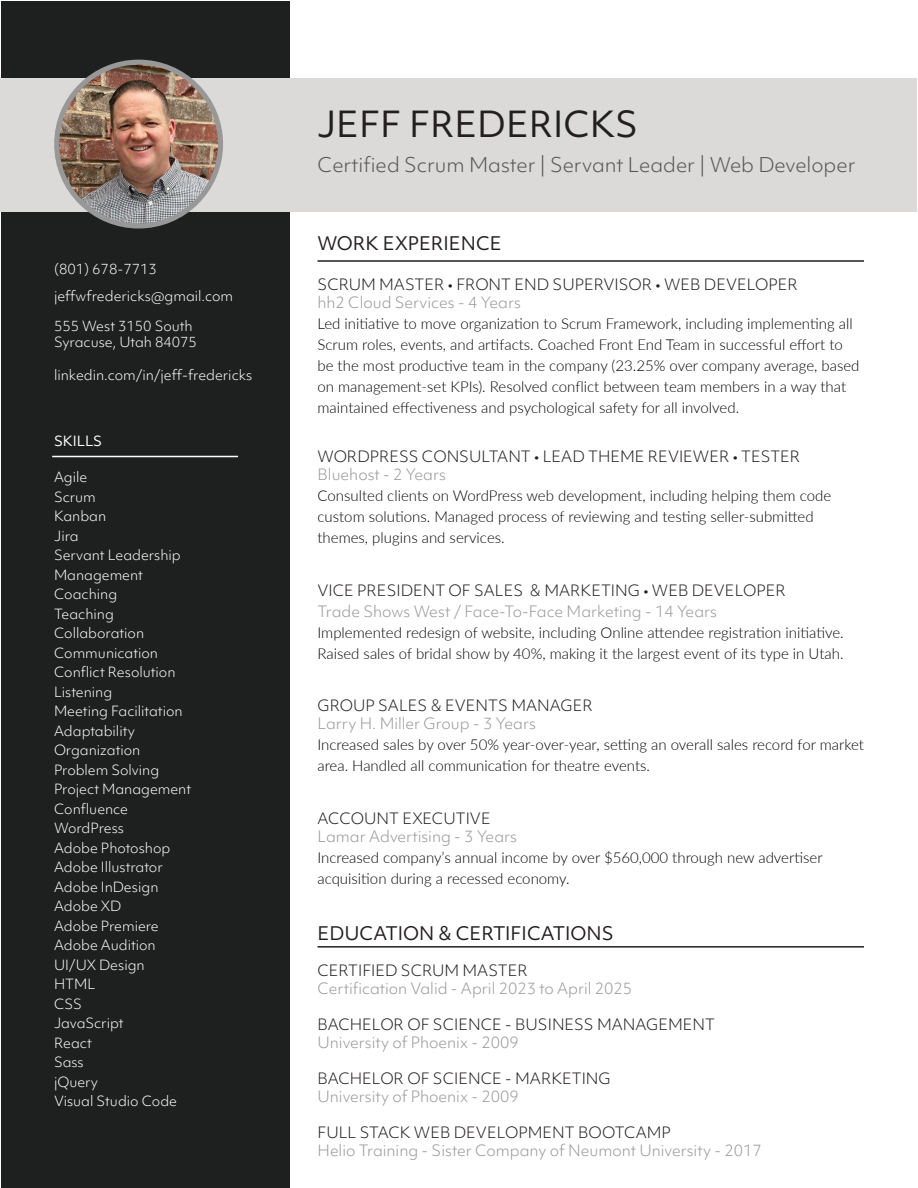
<style>
.page{position:relative;width:918px;height:1188px;background:#fff}
.page>*{position:absolute;margin:0;border:0;box-sizing:border-box;transform-origin:0 0}
.t1{font:34.5px "Objektiv Mk 1";color:#231f20}
.t2{font:300 19.5px "Objektiv Mk 1";color:#545555}
.t3{font:18px "Objektiv Mk 1";color:#231f20}
.Copy{font:300 15px/21px "Lato";color:#040503}
.t4{font:300 15px/18px "Objektiv Mk 1";color:#231f20}
.t5{font:300 15px/18px "Objektiv Mk 1";color:#989898}
.t6{font:300 13.5px/19.5px "Objektiv Mk 1";color:#fff}
.t7{font:13.5px "Objektiv Mk 1";color:#fff}
.s1{color:#231f20}
.s2{color:#989898}
</style>
<div class="page">
<div style="left:1px;top:1px;width:288px;height:1186px;background:#1e1f1f"></div>
<hr style="left:52px;top:456px;width:186px;height:1px;background:#fff">
<hr style="left:318px;top:260px;width:546px;height:2px;background:#231f20">
<div style="left:1px;top:79px;width:916px;height:133px;background:#dbdad8"></div>
<img style="left:57px;top:62px;width:164px;height:164px;border-radius:82px">
<div style="left:54px;top:60px;width:169px;height:169px;border:5px solid #989898;border-radius:50%"></div>
<hr style="left:318px;top:946px;width:546px;height:2px;background:#231f20">
<p class="t6" style="left:54px;top:259px;width:104px">(801) 678-7713</p>
<p class="t6" style="left:54px;top:286px;width:181px">jeffwfredericks@gmail.com</p>
<p class="t6" style="left:54px;top:316px;width:140px">555 West 3150 South</p>
<p class="t6" style="left:54px;top:332px;width:144px">Syracuse, Utah 84075</p>
<p class="t6" style="left:54px;top:365px;width:200px">linkedin.com/in/jeff-fredericks</p>
<p class="t7" style="left:54px;top:432px;width:50px">SKILLS</p>
<p class="t6" style="left:54px;top:467px;width:35px">Agile</p>
<p class="t6" style="left:54px;top:487px;width:43px">Scrum</p>
<p class="t6" style="left:54px;top:506px;width:54px">Kanban<br>Jira</p>
<p class="t6" style="left:54px;top:545px;width:128px">Servant Leadership</p>
<p class="t6" style="left:54px;top:565px;width:91px">Management</p>
<p class="t6" style="left:54px;top:584px;width:65px">Coaching</p>
<p class="t6" style="left:54px;top:604px;width:61px">Teaching</p>
<p class="t6" style="left:54px;top:623px;width:92px">Collaboration</p>
<p class="t6" style="left:54px;top:643px;width:106px">Communication</p>
<p class="t6" style="left:54px;top:662px;width:123px">Conflict Resolution</p>
<p class="t6" style="left:54px;top:682px;width:60px">Listening</p>
<p class="t6" style="left:54px;top:701px;width:130px">Meeting Facilitation</p>
<p class="t6" style="left:54px;top:721px;width:83px">Adaptability</p>
<p class="t6" style="left:54px;top:740px;width:88px">Organization</p>
<p class="t6" style="left:54px;top:760px;width:107px">Problem Solving</p>
<p class="t6" style="left:54px;top:779px;width:139px">Project Management</p>
<p class="t6" style="left:54px;top:799px;width:76px">Confluence</p>
<p class="t6" style="left:54px;top:818px;width:72px">WordPress</p>
<p class="t6" style="left:54px;top:838px;width:118px">Adobe Photoshop</p>
<p class="t6" style="left:54px;top:857px;width:110px">Adobe Illustrator</p>
<p class="t6" style="left:54px;top:877px;width:106px">Adobe InDesign</p>
<p class="t6" style="left:54px;top:896px;width:69px">Adobe XD</p>
<p class="t6" style="left:54px;top:916px;width:106px">Adobe Premiere</p>
<p class="t6" style="left:54px;top:935px;width:103px">Adobe Audition</p>
<p class="t6" style="left:54px;top:955px;width:92px">UI/UX Design</p>
<p class="t6" style="left:54px;top:974px;width:43px">HTML</p>
<p class="t6" style="left:54px;top:994px;width:29px">CSS</p>
<p class="t6" style="left:54px;top:1013px;width:71px">JavaScript</p>
<p class="t6" style="left:54px;top:1033px;width:39px">React</p>
<p class="t6" style="left:54px;top:1052px;width:31px">Sass</p>
<p class="t6" style="left:54px;top:1072px;width:46px">jQuery</p>
<p class="t6" style="left:54px;top:1091px;width:125px">Visual Studio Code</p>
<p class="t1" style="left:318px;top:100px;width:322px">JEFF FREDERICKS</p>
<p class="t2" style="left:318px;top:151px;width:540px">Certified Scrum Master | Servant Leader | Web Developer</p>
<p class="t3" style="left:318px;top:231px;width:186px">WORK EXPERIENCE</p>
<p class="t4" style="left:318px;top:275px;width:482px">SCRUM MASTER • FRONT END SUPERVISOR • WEB DEVELOPER</p>
<p class="t5" style="left:318px;top:293px;width:205px">hh2 Cloud Services - 4 Years</p>
<p class="Copy" style="left:318px;top:312px;width:544px">Led initiative to move organization to Scrum Framework, including implementing all Scrum roles, events, and artifacts. Coached Front End Team in successful effort to be the most productive team in the company (23.25% over company average, based on management-set KPIs). Resolved conflict between team members in a way that maintained effectiveness and psychological safety for all involved.</p>
<p class="t4" style="left:318px;top:448px;width:484px">WORDPRESS CONSULTANT • LEAD THEME REVIEWER • TESTER</p>
<p class="t5" style="left:318px;top:466px;width:130px">Bluehost - 2 Years</p>
<p class="Copy" style="left:318px;top:485px;width:515px">Consulted clients on WordPress web development, including helping them code custom solutions. Managed process of reviewing and testing seller-submitted themes, plugins and services.</p>
<p class="t4" style="left:318px;top:581px;width:470px">VICE PRESIDENT OF SALES &amp; MARKETING • WEB DEVELOPER</p>
<p class="t5" style="left:318px;top:602px;width:401px">Trade Shows West / Face-To-Face Marketing - 14 Years</p>
<p class="Copy" style="left:318px;top:621px;width:528px">Implemented redesign of website, including Online attendee registration initiative.<br>Raised sales of bridal show by 40%, making it the largest event of its type in Utah.</p>
<p class="t4" style="left:318px;top:697px;width:277px">GROUP SALES &amp; EVENTS MANAGER</p>
<p class="t5" style="left:318px;top:715px;width:220px">Larry H. Miller Group - 3 Years</p>
<p class="Copy" style="left:318px;top:734px;width:548px">Increased sales by over 50% year-over-year, setting an overall sales record for market area. Handled all communication for theatre events.</p>
<p class="t4" style="left:318px;top:809px;width:175px">ACCOUNT EXECUTIVE</p>
<p class="t5" style="left:318px;top:827px;width:201px">Lamar Advertising - 3 Years</p>
<p class="Copy" style="left:318px;top:846px;width:507px">Increased company’s annual income by over $560,000 through new advertiser acquisition during a recessed economy.</p>
<p class="t3" style="left:318px;top:921px;width:298px">EDUCATION &amp; CERTIFICATIONS</p>
<p class="t5" style="left:318px;top:961px;width:316px"><span class="s1">CERTIFIED SCRUM MASTER<br></span>Certification Valid - April 2023 to April 2025</p>
<p class="t4" style="left:318px;top:1015px;width:399px">BACHELOR OF SCIENCE - BUSINESS MANAGEMENT<br><span class="s2">University of Phoenix - 2009</span></p>
<p class="t4" style="left:318px;top:1069px;width:295px">BACHELOR OF SCIENCE - MARKETING<br><span class="s2">University of Phoenix - 2009</span></p>
<p class="t5" style="left:318px;top:1123px;width:446px"><span class="s1">FULL STACK WEB DEVELOPMENT BOOTCAMP<br></span>Helio Training - Sister Company of Neumont University - 2017</p>
</div>
